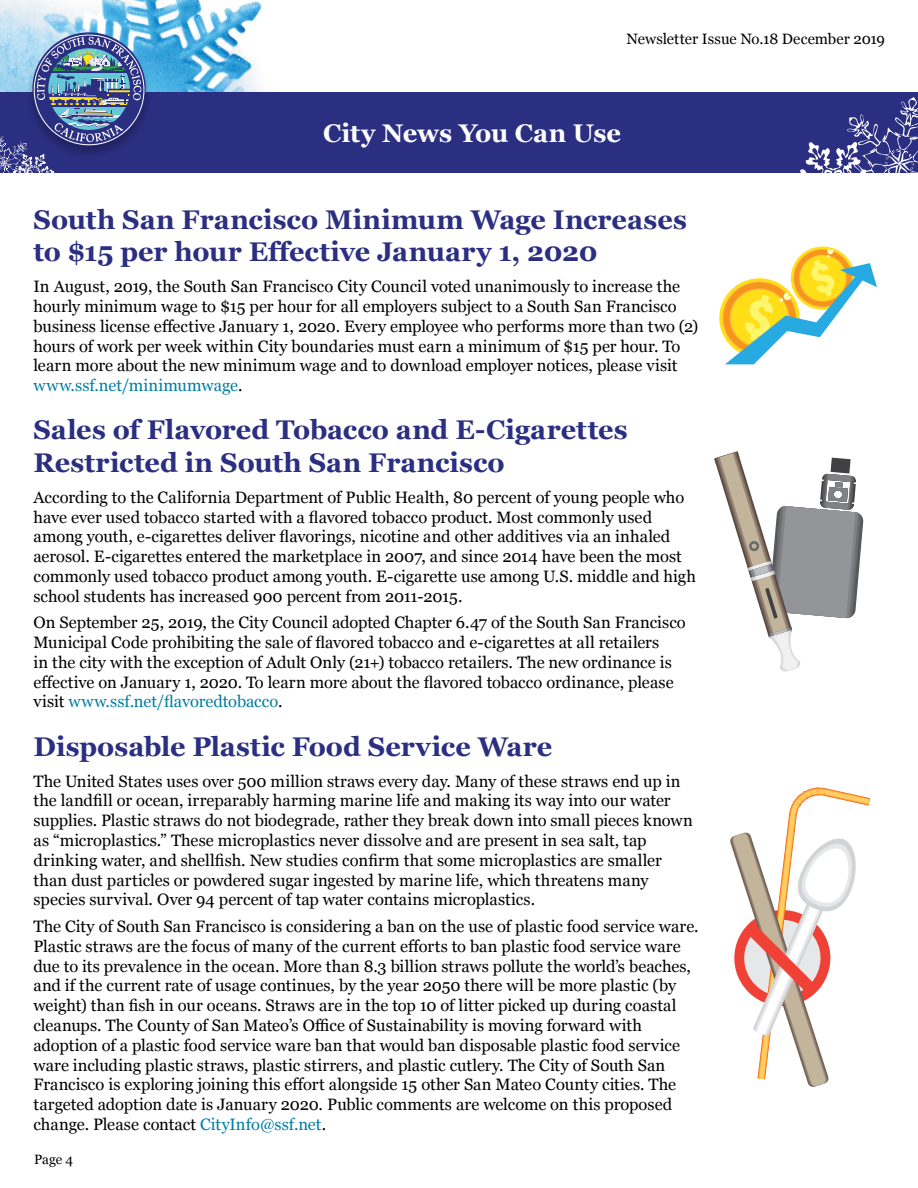
<style>
.page{position:relative;width:918px;height:1188px;background:#fff}
.page>*{position:absolute;margin:0;border:0;box-sizing:border-box;transform-origin:0 0}
.t1{font:700 27px/32.4px "Georgia";color:#2b2f81}
.t2{font:700 25.5px "Georgia";letter-spacing:-.005em;color:#fff}
.t3{font:16.5px/19.8px "Georgia";color:#000}
.t4{font:15px "Georgia";letter-spacing:-.005em;color:#000}
.t5{font:13.5px "Georgia";color:#000}
.s1{color:#007ea2}
</style>
<div class="page">
<img style="left:0;top:0;width:262px;height:92px">
<div style="left:0;top:92px;width:918px;height:81px;background:#2b2f81"></div>
<div style="left:25px;top:32px;width:128px;height:128px;background:#000;opacity:.25"></div>
<svg style="left:800px;top:97px;width:118px;height:76px"></svg>
<svg style="left:0;top:32px;width:146px;height:141px"></svg>
<svg style="left:719px;top:246px;width:158px;height:119px"></svg>
<svg style="left:714px;top:451px;width:149px;height:221px"></svg>
<svg style="left:730px;top:787px;width:140px;height:300px"></svg>
<p class="t4" style="left:627px;top:28px;width:260px">Newsletter Issue No.18 December 2019</p>
<h2 class="t2" style="left:323px;top:114px;width:299px">City News You Can Use</h2>
<h1 class="t1" style="left:33px;top:202px;width:655px">South San Francisco Minimum Wage Increases to $15 per hour Effective January 1, 2020</h1>
<p class="t3" style="left:33px;top:276px;width:666px">In August, 2019, the South San Francisco City Council voted unanimously to increase the hourly minimum wage to $15 per hour for all employers subject to a South San Francisco business license effective January 1, 2020. Every employee who performs more than two (2) hours of work per week within City boundaries must earn a minimum of $15 per hour. To learn more about the new minimum wage and to download employer notices, please visit <span class="s1">www.ssf.net/minimumwage</span>.</p>
<h1 class="t1" style="left:33px;top:412px;width:596px">Sales of Flavored Tobacco and E-Cigarettes<br>Restricted in South San Francisco</h1>
<p class="t3" style="left:33px;top:486px;width:664px">According to the California Department of Public Health, 80 percent of young people who have ever used tobacco started with a flavored tobacco product. Most commonly used among youth, e-cigarettes deliver flavorings, nicotine and other additives via an inhaled aerosol. E-cigarettes entered the marketplace in 2007, and since 2014 have been the most commonly used tobacco product among youth. E-cigarette use among U.S. middle and high school students has increased 900 percent from 2011-2015.</p>
<p class="t3" style="left:33px;top:612px;width:654px">On September 25, 2019, the City Council adopted Chapter 6.47 of the South San Francisco Municipal Code prohibiting the sale of flavored tobacco and e-cigarettes at all retailers<br>in the city with the exception of Adult Only (21+) tobacco retailers. The new ordinance is effective on January 1, 2020. To learn more about the flavored tobacco ordinance, please visit <span class="s1">www.ssf.net/flavoredtobacco</span>.</p>
<h1 class="t1" style="left:33px;top:729px;width:520px">Disposable Plastic Food Service Ware</h1>
<p class="t3" style="left:33px;top:770px;width:661px">The United States uses over 500 million straws every day. Many of these straws end up in the landfill or ocean, irreparably harming marine life and making its way into our water supplies. Plastic straws do not biodegrade, rather they break down into small pieces known as “microplastics.” These microplastics never dissolve and are present in sea salt, tap drinking water, and shellfish. New studies confirm that some microplastics are smaller than dust particles or powdered sugar ingested by marine life, which threatens many species survival. Over 94 percent of tap water contains microplastics.</p>
<p class="t3" style="left:33px;top:916px;width:667px">The City of South San Francisco is considering a ban on the use of plastic food service ware.<br>Plastic straws are the focus of many of the current efforts to ban plastic food service ware due to its prevalence in the ocean. More than 8.3 billion straws pollute the world’s beaches, and if the current rate of usage continues, by the year 2050 there will be more plastic (by weight) than fish in our oceans. Straws are in the top 10 of litter picked up during coastal cleanups. The County of San Mateo’s Office of Sustainability is moving forward with adoption of a plastic food service ware ban that would ban disposable plastic food service ware including plastic straws, plastic stirrers, and plastic cutlery. The City of South San Francisco is exploring joining this effort alongside 15 other San Mateo County cities. The targeted adoption date is January 2020. Public comments are welcome on this proposed change. Please contact <span class="s1">CityInfo@ssf.net</span>.</p>
<p class="t5" style="left:34px;top:1150px;width:41px">Page 4</p>
</div>
